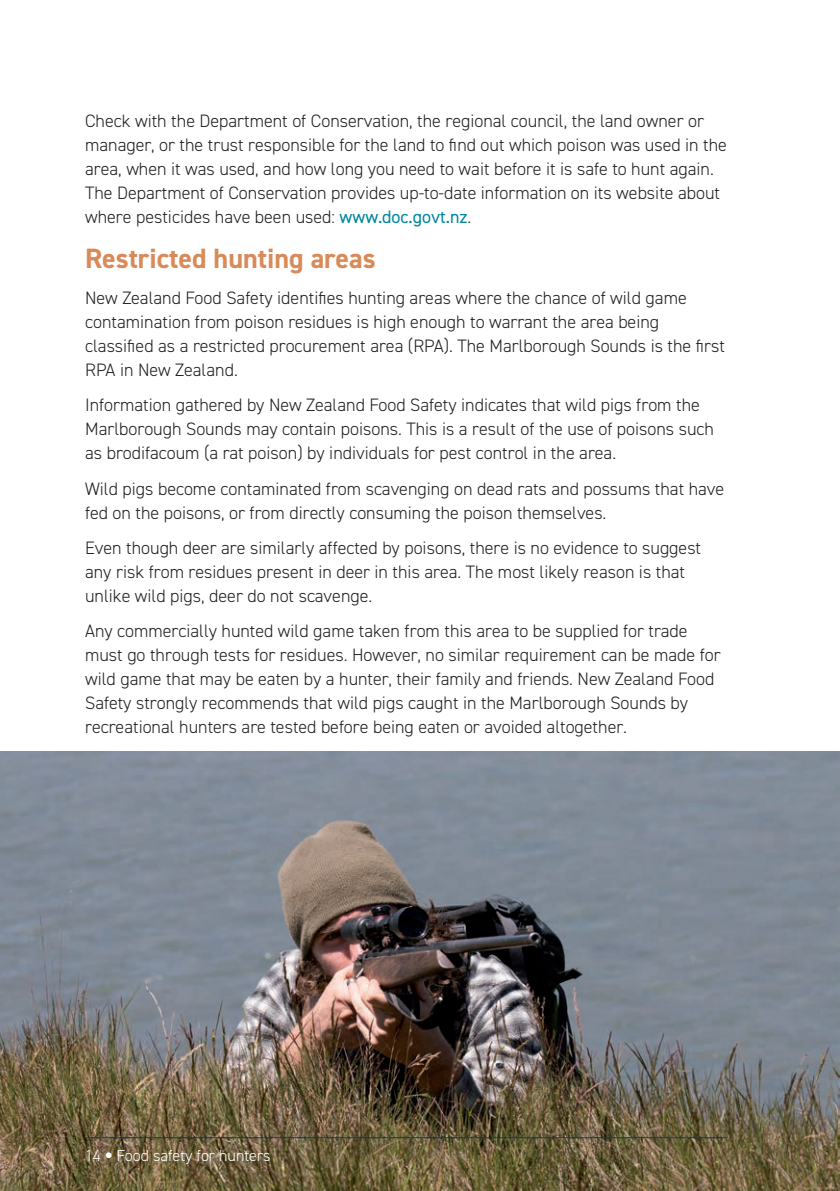
<style>
.page{position:relative;width:840px;height:1191px;background:#fff}
.page>*{position:absolute;margin:0;border:0;box-sizing:border-box;transform-origin:0 0}
.Heading_2{font:700 28px "DIN2014";color:#d98a58}
.body_text{font:300 18px/24px "DIN2014";color:#231f20}
.t1{font:300 16px "DIN2014";color:#fff}
.s1{font-weight:400;color:#0085a0}
.s2{font-family:"Trade Gothic Next LT Pro"}
</style>
<div class="page">
<img style="left:0;top:751px;width:839px;height:440px">
<hr style="left:85px;top:1137px;width:641px;height:1px;background:#003e5e">
<p class="body_text" style="left:85px;top:109px;width:643px">Check with the Department of Conservation, the regional council, the land owner or manager, or the trust responsible for the land to find out which poison was used in the area, when it was used, and how long you need to wait before it is safe to hunt again.<br>The Department of Conservation provides up-to-date information on its website about where pesticides have been used: <span class="s1">www.doc.govt.nz</span>.</p>
<h2 class="Heading_2" style="left:85px;top:240px;width:292px">Restricted hunting areas</h2>
<p class="body_text" style="left:85px;top:286px;width:641px">New Zealand Food Safety identifies hunting areas where the chance of wild game contamination from poison residues is high enough to warrant the area being classified as a restricted procurement area (RPA). The Marlborough Sounds is the first RPA in New Zealand.</p>
<p class="body_text" style="left:85px;top:393px;width:630px">Information gathered by New Zealand Food Safety indicates that wild pigs from the<br>Marlborough Sounds may contain poisons. This is a result of the use of poisons such as brodifacoum (a rat poison) by individuals for pest control in the area.</p>
<p class="body_text" style="left:85px;top:476px;width:640px">Wild pigs become contaminated from scavenging on dead rats and possums that have fed on the poisons, or from directly consuming the poison themselves.</p>
<p class="body_text" style="left:85px;top:536px;width:617px">Even though deer are similarly affected by poisons, there is no evidence to suggest any risk from residues present in deer in this area. The most likely reason is that unlike wild pigs, deer do not scavenge.</p>
<p class="body_text" style="left:85px;top:619px;width:636px">Any commercially hunted wild game taken from this area to be supplied for trade must go through tests for residues. However, no similar requirement can be made for wild game that may be eaten by a hunter, their family and friends. New Zealand Food Safety strongly recommends that wild pigs caught in the Marlborough Sounds by recreational hunters are tested before being eaten or avoided altogether.</p>
<p class="t1" style="left:85px;top:1145px;width:187px">14 <span class="s2">•</span> Food safety for hunters</p>
</div>
